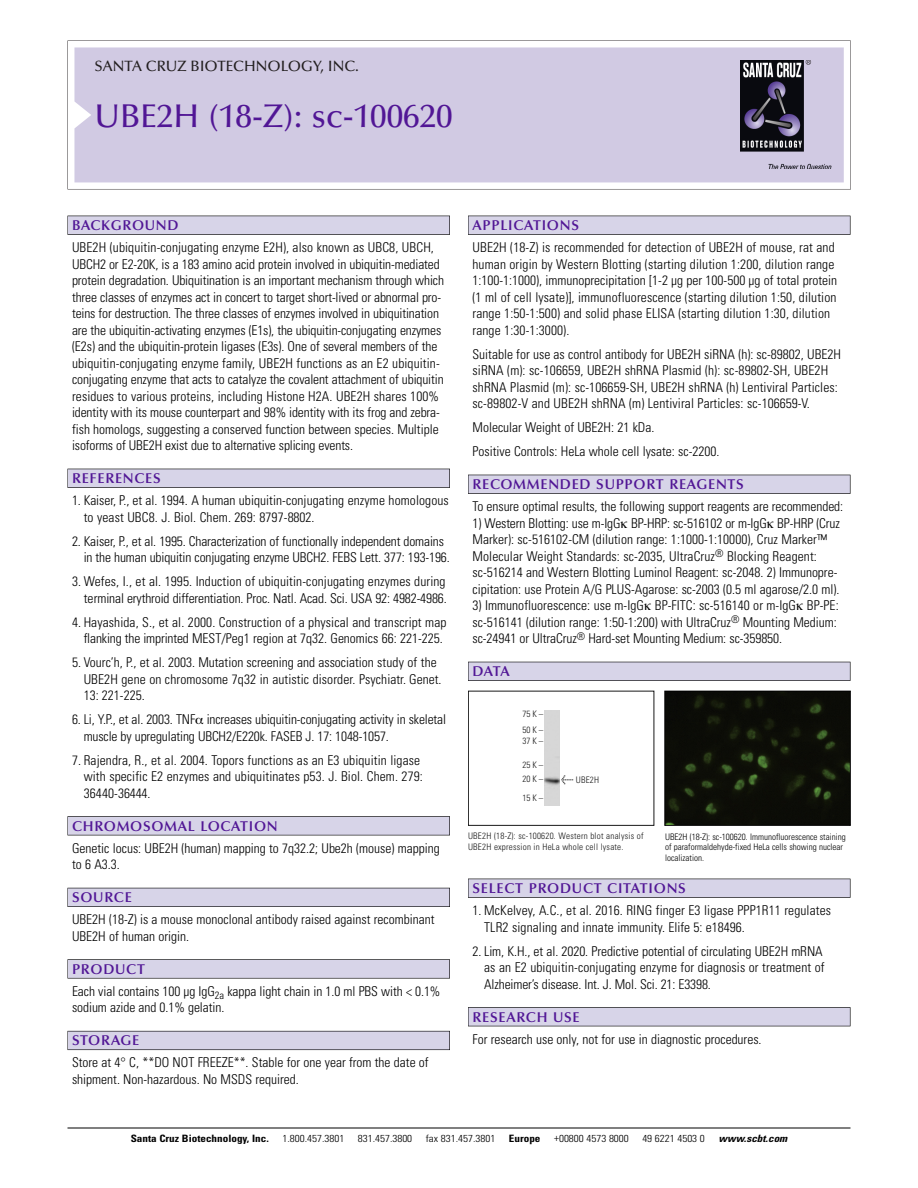
<style>
.page{position:relative;width:918px;height:1188px;background:#fff}
.page>*{position:absolute;margin:0;border:0;box-sizing:border-box;transform-origin:0 0}
.t1{font:500 33px "Optima";color:#511695}
.t2{font:500 15px "Optima";color:#231f20}
.t3{font:600 14.25px "Optima";letter-spacing:.05em;color:#511695}
.t4{font:300 condensed 13.5px/16.5px "Univers";color:#000}
.t5{font:300 condensed 10.2px "Univers";color:#000;scale:1.1 1}
.t6{font:700 condensed 10.2px "Univers";color:#000;scale:1.1 1}
.t7{font:italic 700 condensed 10.2px "Univers";color:#000;scale:1.1 1}
.t8{font:300 condensed 9px/10.5px "Univers";letter-spacing:.025em;color:#191919}
.t9{font:300 condensed 9px/10.5px "Univers";color:#000}
.s1{font-family:"Meta Plus";font-weight:400;font-stretch:normal;font-size:10.5px}
</style>
<div class="page">
<svg style="left:74px;top:41px;width:777px;height:148px"></svg>
<div style="left:74px;top:47px;width:770px;height:135px;background:#d1cae3"></div>
<img style="left:741px;top:60px;width:90px;height:108px">
<div style="left:68px;top:216px;width:382px;height:19px;background:#535256"></div>
<div style="left:68px;top:216px;width:381px;height:18px;background:#d7d4e8"></div>
<div style="left:68px;top:469px;width:382px;height:19px;background:#525156"></div>
<div style="left:68px;top:469px;width:381px;height:18px;background:#d7d4e8"></div>
<div style="left:68px;top:816px;width:382px;height:19px;background:#545357"></div>
<div style="left:68px;top:817px;width:381px;height:18px;background:#d7d4e8"></div>
<div style="left:68px;top:888px;width:382px;height:19px;background:#535259"></div>
<div style="left:68px;top:888px;width:381px;height:18px;background:#d7d4e8"></div>
<svg style="left:68px;top:959px;width:382px;height:20px"></svg>
<div style="left:68px;top:960px;width:381px;height:18px;background:#d7d4e8"></div>
<div style="left:68px;top:1031px;width:382px;height:19px;background:#64626c"></div>
<div style="left:68px;top:1031px;width:381px;height:18px;background:#d7d4e8"></div>
<div style="left:468px;top:216px;width:382px;height:19px;background:#535256"></div>
<div style="left:468px;top:216px;width:382px;height:18px;background:#d7d4e8"></div>
<div style="left:468px;top:475px;width:382px;height:19px;background:#525156"></div>
<div style="left:468px;top:475px;width:382px;height:18px;background:#d7d4e8"></div>
<div style="left:468px;top:662px;width:382px;height:19px;background:#515057"></div>
<div style="left:468px;top:662px;width:382px;height:18px;background:#d7d4e8"></div>
<div style="left:468px;top:879px;width:382px;height:19px;background:#535256"></div>
<div style="left:468px;top:879px;width:382px;height:18px;background:#d7d4e8"></div>
<div style="left:468px;top:1007px;width:382px;height:19px;background:#515155"></div>
<div style="left:468px;top:1008px;width:382px;height:18px;background:#d7d4e8"></div>
<hr style="left:68px;top:1128px;width:782px;height:1px;background:#000">
<img style="left:666px;top:693px;width:183px;height:131px">
<div style="left:664px;top:691px;width:187px;height:135px;border:1px solid #000"></div>
<div style="left:468px;top:691px;width:186px;height:135px;border:1px solid #191919"></div>
<img style="left:544px;top:710px;width:15px;height:96px">
<p class="t2" style="left:94px;top:60px;width:266px">SANTA CRUZ BIOTECHNOLOGY, INC.</p>
<p class="t1" style="left:94px;top:102px;width:360px">UBE2H (18-Z): sc-100620</p>
<p class="t3" style="left:72px;top:219px;width:108px">BACKGROUND</p>
<p class="t4" style="left:72px;top:240px;width:374px">UBE2H (ubiquitin-conjugating enzyme E2H), also known as UBC8, UBCH, UBCH2 or E2-20K, is a 183 amino acid protein involved in ubiquitin-mediated protein degradation. Ubiquitination is an important mechanism through which three classes of enzymes act in concert to target short-lived or abnormal pro&shy;teins for destruction. The three classes of enzymes involved in ubiquitination are the ubiquitin-activating enzymes (E1s), the ubiquitin-conjugating enzymes (E2s) and the ubiquitin-protein ligases (E3s). One of several members of the ubiquitin-conjugating enzyme family, UBE2H functions as an E2 ubiquitin&shy;conjugating enzyme that acts to catalyze the covalent attachment of ubiquitin residues to various proteins, including Histone H2A. UBE2H shares 100% identity with its mouse counterpart and 98% identity with its frog and zebra&shy;fish homologs, suggesting a conserved function between species. Multiple isoforms of UBE2H exist due to alternative splicing events.</p>
<p class="t3" style="left:72px;top:472px;width:90px">REFERENCES</p>
<p class="t4" style="left:84px;top:493px;width:367px;text-indent:-12px">1. Kaiser, P., et al. 1994. A human ubiquitin-conjugating enzyme homologous to yeast UBC8. J. Biol. Chem. 269: 8797-8802.</p>
<p class="t4" style="left:84px;top:534px;width:368px;text-indent:-12px">2. Kaiser, P., et al. 1995. Characterization of functionally independent domains in the human ubiquitin conjugating enzyme UBCH2. FEBS Lett. 377: 193-196.</p>
<p class="t4" style="left:72px;top:574px;width:376px;text-align:right">3. Wefes, I., et al. 1995. Induction of ubiquitin-conjugating enzymes during terminal erythroid differentiation. Proc. Natl. Acad. Sci. USA 92: 4982-4986.</p>
<p class="t4" style="left:72px;top:615px;width:376px;text-align:center">4. Hayashida, S., et al. 2000. Construction of a physical and transcript map flanking the imprinted MEST/Peg1 region at 7q32. Genomics 66: 221-225.</p>
<p class="t4" style="left:84px;top:655px;width:359px;text-indent:-12px">5. Vourc’h, P., et al. 2003. Mutation screening and association study of the<br>UBE2H gene on chromosome 7q32 in autistic disorder. Psychiatr. Genet.<br>13: 221-225.</p>
<p class="t4" style="left:84px;top:712px;width:364px;text-indent:-12px">6. Li, Y.P., et al. 2003. TNF increases ubiquitin-conjugating activity in skeletal muscle by upregulating UBCH2/E220k. FASEB J. 17: 1048-1057.</p>
<p class="t4" style="left:84px;top:753px;width:341px;text-indent:-12px">7. Rajendra, R., et al. 2004. Topors functions as an E3 ubiquitin ligase with specific E2 enzymes and ubiquitinates p53. J. Biol. Chem. 279:<br>36440-36444.</p>
<p class="t3" style="left:72px;top:820px;width:207px">CHROMOSOMAL LOCATION</p>
<p class="t4" style="left:72px;top:841px;width:369px">Genetic locus: UBE2H (human) mapping to 7q32.2; Ube2h (mouse) mapping to 6 A3.3.</p>
<p class="t3" style="left:72px;top:891px;width:61px">SOURCE</p>
<p class="t4" style="left:72px;top:913px;width:364px">UBE2H (18-Z) is a mouse monoclonal antibody raised against recombinant<br>UBE2H of human origin.</p>
<p class="t3" style="left:72px;top:963px;width:74px">PRODUCT</p>
<p class="t4" style="left:72px;top:984px;width:370px">Each vial contains 100 µg IgG<sub>2a</sub> kappa light chain in 1.0 ml PBS with &lt; 0.1% sodium azide and 0.1% gelatin.</p>
<p class="t3" style="left:72px;top:1035px;width:69px">STORAGE</p>
<p class="t4" style="left:72px;top:1056px;width:358px">Store at 4° C, **DO NOT FREEZE**. Stable for one year from the date of shipment. Non-hazardous. No MSDS required.</p>
<p class="t3" style="left:473px;top:219px;width:108px">APPLICATIONS</p>
<p class="t4" style="left:473px;top:240px;width:366px">UBE2H (18-Z) is recommended for detection of UBE2H of mouse, rat and human origin by Western Blotting (starting dilution 1:200, dilution range 1:100-1:1000), immunoprecipitation [1-2 µg per 100-500 µg of total protein (1 ml of cell lysate)], immunofluorescence (starting dilution 1:50, dilution range 1:50-1:500) and solid phase ELISA (starting dilution 1:30, dilution range 1:30-1:3000).</p>
<p class="t4" style="left:473px;top:347px;width:370px">Suitable for use as control antibody for UBE2H siRNA (h): sc-89802, UBE2H siRNA (m): sc-106659, UBE2H shRNA Plasmid (h): sc-89802-SH, UBE2H shRNA Plasmid (m): sc-106659-SH, UBE2H shRNA (h) Lentiviral Particles: sc-89802-V and UBE2H shRNA (m) Lentiviral Particles: sc-106659-V.</p>
<p class="t4" style="left:473px;top:420px;width:183px">Molecular Weight of UBE2H: 21 kDa.</p>
<p class="t4" style="left:473px;top:444px;width:248px">Positive Controls: HeLa whole cell lysate: sc-2200.</p>
<p class="t3" style="left:473px;top:478px;width:273px">RECOMMENDED SUPPORT REAGENTS</p>
<p class="t4" style="left:473px;top:499px;width:372px">To ensure optimal results, the following support reagents are recommended:</p>
<p class="t4" style="left:473px;top:516px;width:369px">1) Western Blotting: use m-IgG BP-HRP: sc-516102 or m-IgG BP-HRP (Cruz Marker): sc-516102-CM (dilution range: 1:1000-1:10000), Cruz Marker™ Molecular Weight Standards: sc-2035, UltraCruz<sup>®</sup> Blocking Reagent: sc-516214 and Western Blotting Luminol Reagent: sc-2048. 2) Immunopre&shy;cipitation: use Protein A/G PLUS-Agarose: sc-2003 (0.5 ml agarose/2.0 ml).</p>
<p class="t4" style="left:473px;top:598px;width:368px">3) Immunofluorescence: use m-IgG BP-FITC: sc-516140 or m-IgG BP-PE: sc-516141 (dilution range: 1:50-1:200) with UltraCruz<sup>®</sup> Mounting Medium: sc-24941 or UltraCruz<sup>®</sup> Hard-set Mounting Medium: sc-359850.</p>
<p class="t3" style="left:473px;top:665px;width:39px">DATA</p>
<p class="t8" style="left:522px;top:708px;width:22px;line-height:15.3px">75 K –<br>50 K –</p>
<p class="t8" style="left:522px;top:736px;width:22px">37 K –</p>
<p class="t8" style="left:522px;top:759px;width:22px;line-height:13.8px">25 K –<br>20 K –</p>
<p class="t8" style="left:522px;top:793px;width:22px">15 K –</p>
<p class="t8" style="left:561px;top:776px;width:40px"><span class="s1">&lt;</span> UBE2H</p>
<p class="t8" style="left:468px;top:832px;width:177px">UBE2H (18-Z): sc-100620. Western blot analysis of<br>UBE2H expression in HeLa whole cell lysate.</p>
<p class="t9" style="left:665px;top:832px;width:182px">UBE2H (18-Z): sc-100620. Immunofluorescence staining of paraformaldehyde-fixed HeLa cells showing nuclear localization.</p>
<p class="t3" style="left:473px;top:882px;width:215px">SELECT PRODUCT CITATIONS</p>
<p class="t4" style="left:484px;top:903px;width:348px;text-indent:-12px">1. McKelvey, A.C., et al. 2016. RING finger E3 ligase PPP1R11 regulates<br>TLR2 signaling and innate immunity. Elife 5: e18496.</p>
<p class="t4" style="left:484px;top:944px;width:342px;text-indent:-12px">2. Lim, K.H., et al. 2020. Predictive potential of circulating UBE2H mRNA as an E2 ubiquitin-conjugating enzyme for diagnosis or treatment of<br>Alzheimer’s disease. Int. J. Mol. Sci. 21: E3398.</p>
<p class="t3" style="left:473px;top:1011px;width:109px">RESEARCH USE</p>
<p class="t4" style="left:473px;top:1032px;width:291px">For research use only, not for use in diagnostic procedures.</p>
<p class="t6" style="left:131px;top:1135px;width:127px">Santa Cruz Biotechnology, Inc.</p>
<p class="t5" style="left:282px;top:1135px;width:58px">1.800.457.3801</p>
<p class="t5" style="left:358px;top:1135px;width:51px">831.457.3800</p>
<p class="t5" style="left:426px;top:1135px;width:65px">fax 831.457.3801</p>
<p class="t6" style="left:509px;top:1135px;width:30px">Europe</p>
<p class="t5" style="left:554px;top:1135px;width:69px">+00800 4573 8000</p>
<p class="t5" style="left:642px;top:1135px;width:58px">49 6221 4503 0</p>
<p class="t7" style="left:719px;top:1135px;width:66px">www.scbt.com</p>
</div>
